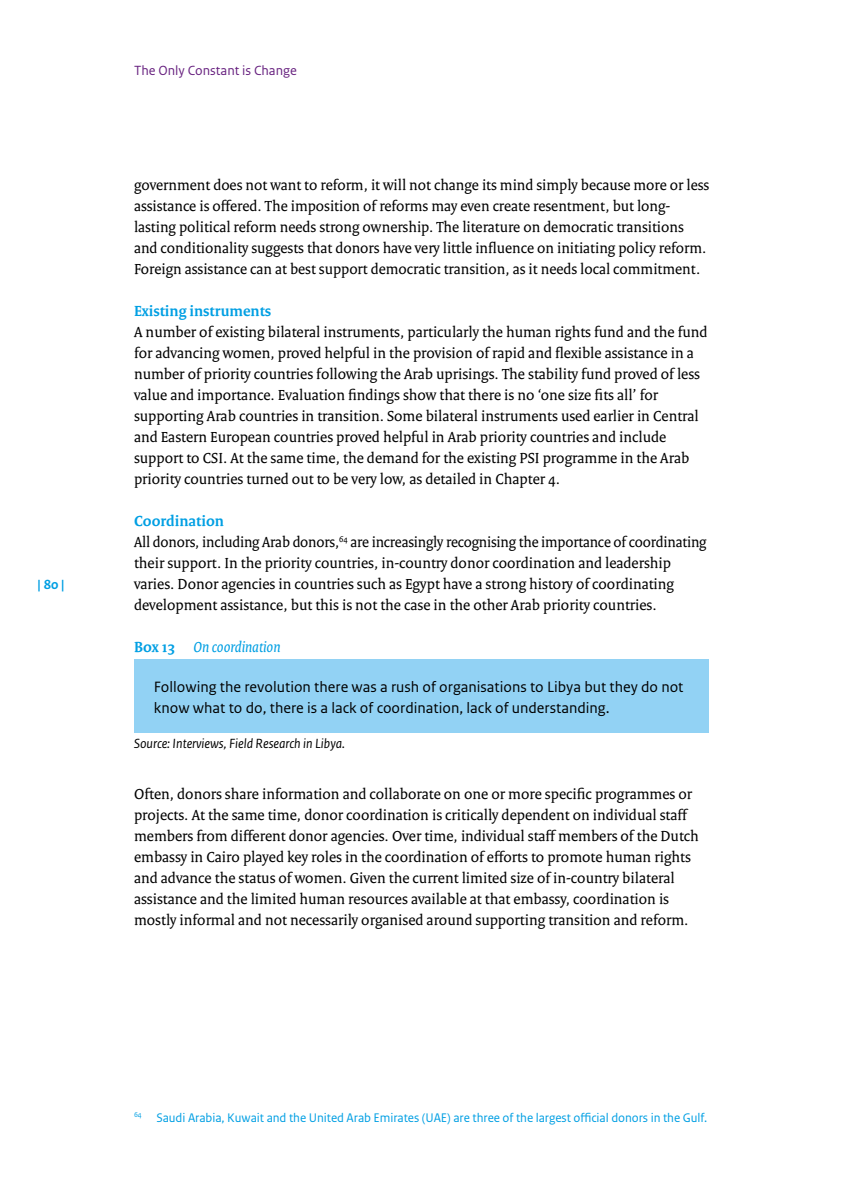
<style>
.page{position:relative;width:844px;height:1191px;background:#fff}
.page>*{position:absolute;margin:0;border:0;box-sizing:border-box;transform-origin:0 0}
._10_RO_Broodtekst{font:15.75px/21px "Rijksoverheid Serif";color:#000}
._21_RO_Kader_Broodte{font:15.75px/21px "Rijksoverheid Sans Text";color:#000}
._07_RO_Tussenkop{font:700 15.75px "Rijksoverheid Serif";color:#009fe3}
.Boxtitel{font:italic 15.75px "Rijksoverheid Serif";color:#009fe3}
._13_RO_Fotobijschrif{font:italic 14px "Rijksoverheid Sans Text";color:#000}
.t1{font:14px "Rijksoverheid Sans Text";color:#682280}
.t2{font:700 14px "Rijksoverheid Sans Text";color:#009fe3}
._14_RO_Voetnoot{font:13.12px "Rijksoverheid Sans Text";letter-spacing:-.005em;color:#009fe3}
.s1{font-weight:700;font-style:normal}
</style>
<div class="page">
<div style="left:134px;top:659px;width:574px;height:73px;background:#92d2f4"></div>
<p class="t2" style="left:38px;top:576px;width:28px">| 80 |</p>
<p class="t1" style="left:134px;top:62px;width:164px">The Only Constant is Change</p>
<p class="_10_RO_Broodtekst" style="left:134px;top:174px;width:576px">government does not want to reform, it will not change its mind simply because more or less assistance is offered. The imposition of reforms may even create resentment, but long&shy;lasting political reform needs strong ownership. The literature on democratic transitions and conditionality suggests that donors have very little influence on initiating policy reform.<br>Foreign assistance can at best support democratic transition, as it needs local commitment.</p>
<p class="_07_RO_Tussenkop" style="left:134px;top:301px;width:139px">Existing instruments</p>
<p class="_10_RO_Broodtekst" style="left:134px;top:321px;width:575px">A number of existing bilateral instruments, particularly the human rights fund and the fund for advancing women, proved helpful in the provision of rapid and flexible assistance in a number of priority countries following the Arab uprisings. The stability fund proved of less value and importance. Evaluation findings show that there is no ‘one size fits all’ for supporting Arab countries in transition. Some bilateral instruments used earlier in Central and Eastern European countries proved helpful in Arab priority countries and include support to CSI. At the same time, the demand for the existing PSI programme in the Arab priority countries turned out to be very low, as detailed in Chapter 4.</p>
<p class="_07_RO_Tussenkop" style="left:134px;top:511px;width:91px">Coordination</p>
<p class="_10_RO_Broodtekst" style="left:134px;top:531px;width:574px">All donors, including Arab donors,<sup>64</sup> are increasingly recognising the importance of coordinating their support. In the priority countries, in-country donor coordination and leadership varies. Donor agencies in countries such as Egypt have a strong history of coordinating development assistance, but this is not the case in the other Arab priority countries.</p>
<p class="Boxtitel" style="left:134px;top:637px;width:148px"><span class="s1">Box 13</span> On coordination</p>
<p class="_21_RO_Kader_Broodte" style="left:154px;top:676px;width:531px">Following the revolution there was a rush of organisations to Libya but they do not know what to do, there is a lack of coordination, lack of understanding.</p>
<p class="_13_RO_Fotobijschrif" style="left:134px;top:735px;width:212px">Source: Interviews, Field Research in Libya.</p>
<p class="_10_RO_Broodtekst" style="left:134px;top:783px;width:566px">Often, donors share information and collaborate on one or more specific programmes or projects. At the same time, donor coordination is critically dependent on individual staff members from different donor agencies. Over time, individual staff members of the Dutch embassy in Cairo played key roles in the coordination of efforts to promote human rights and advance the status of women. Given the current limited size of in-country bilateral assistance and the limited human resources available at that embassy, coordination is mostly informal and not necessarily organised around supporting transition and reform.</p>
<p class="_14_RO_Voetnoot" style="left:134px;top:1109px;width:574px"><sup>64</sup> Saudi Arabia, Kuwait and the United Arab Emirates (UAE) are three of the largest official donors in the Gulf.</p>
</div>
